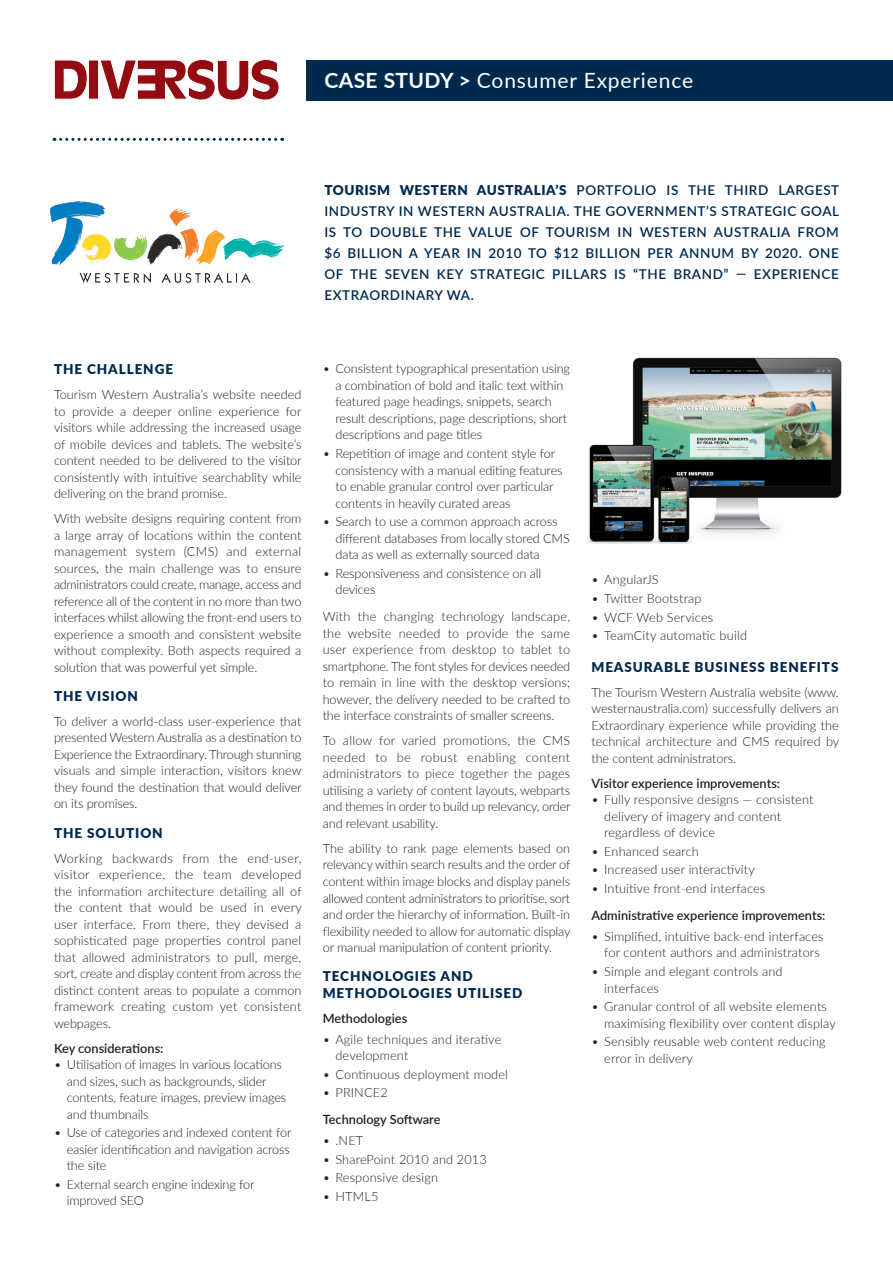
<style>
.page{position:relative;width:893px;height:1263px;background:#fff}
.page>*{position:absolute;margin:0;border:0;box-sizing:border-box;transform-origin:0 0}
.t1{font:21px "Lato";letter-spacing:.04em;color:#fff}
.Main_Desc{font:600 13.5px/21px "Lato";letter-spacing:.04em;color:#00294e;text-align:justify}
.Body_Heading{font:900 13.5px/16.5px "Lato";letter-spacing:.065em;color:#00294e}
.Body{font:300 12.75px/16.5px "Lato";letter-spacing:-.01em;color:#231f20;text-align:justify}
.Body-2{font:300 12.75px/16.5px "Lato";letter-spacing:.01em;color:#231f20}
.Body_Subheading{font:600 12.75px "Lato";color:#231f20}
.Body-3{font:600 12.75px "Lato";color:#231f20}
.Body-4{font:300 12.75px "Lato";letter-spacing:.015em;color:#231f20}
.s1{font-weight:700}
.s2{font-weight:900}
</style>
<div class="page">
<div style="left:306px;top:60px;width:587px;height:41px;background:#00294e"></div>
<svg style="left:54px;top:138px;width:222px;height:3px"></svg>
<svg style="left:54px;top:60px;width:34px;height:40px"></svg>
<div style="left:88px;top:60px;width:11px;height:39px;background:#940c12;border:1px solid #fff"></div>
<svg style="left:100px;top:59px;width:179px;height:41px"></svg>
<img style="left:50px;top:201px;width:234px;height:81px">
<img style="left:587px;top:357px;width:255px;height:186px">
<p class="t1" style="left:324px;top:66px;width:370px"><span class="s1">CASE STUDY &gt;</span> Consumer Experience</p>
<p class="Main_Desc" style="left:324px;top:179px;width:516px"><span class="s2">TOURISM WESTERN AUSTRALIA’S</span> PORTFOLIO IS THE THIRD LARGEST INDUSTRY IN WESTERN AUSTRALIA. THE GOVERNMENT’S STRATEGIC GOAL IS TO DOUBLE THE VALUE OF TOURISM IN WESTERN AUSTRALIA FROM $6 BILLION A YEAR IN 2010 TO $12 BILLION PER ANNUM BY 2020. ONE OF THE SEVEN KEY STRATEGIC PILLARS IS “THE BRAND” — EXPERIENCE EXTRAORDINARY WA.</p>
<p class="Body_Heading" style="left:54px;top:360px;width:121px">THE CHALLENGE</p>
<p class="Body" style="left:54px;top:386px;width:249px">Tourism Western Australia’s website needed to provide a deeper online experience for visitors while addressing the increased usage of mobile devices and tablets. The website’s content needed to be delivered to the visitor consistently with intuitive searchablity while delivering on the brand promise.</p>
<p class="Body" style="left:54px;top:510px;width:249px">With website designs requiring content from a large array of locations within the content management system (CMS) and external sources, the main challenge was to ensure administrators could create, manage, access and reference all of the content in no more than two interfaces whilst allowing the front-end users to experience a smooth and consistent website without complexity. Both aspects required a solution that was powerful yet simple.</p>
<p class="Body_Heading" style="left:54px;top:687px;width:86px">THE VISION</p>
<p class="Body" style="left:54px;top:712px;width:249px">To deliver a world-class user-experience that presented Western Australia as a destination to Experience the Extraordinary. Through stunning visuals and simple interaction, visitors knew they found the destination that would deliver on its promises.</p>
<p class="Body_Heading" style="left:54px;top:824px;width:110px">THE SOLUTION</p>
<p class="Body" style="left:54px;top:849px;width:249px">Working backwards from the end-user, visitor experience, the team developed the information architecture detailing all of the content that would be used in every user interface. From there, they devised a sophisticated page properties control panel that allowed administrators to pull, merge, sort, create and display content from across the distinct content areas to populate a common framework creating custom yet consistent webpages.</p>
<p class="Body-3" style="left:54px;top:1039px;width:111px">Key considerations:</p>
<p class="Body" style="left:67px;top:1056px;width:221px;text-align:left;text-indent:-13px">• Utilisation of images in various locations and sizes, such as backgrounds, slider contents, feature images, preview images and thumbnails</p>
<p class="Body" style="left:67px;top:1124px;width:226px;text-indent:-13px">• Use of categories and indexed content for easier identification and navigation across the site</p>
<p class="Body" style="left:67px;top:1175px;width:189px;text-indent:-13px">• External search engine indexing for improved SEO</p>
<p class="Body" style="left:335px;top:360px;width:236px;text-align:left;text-indent:-13px">• Consistent typographical presentation using a combination of bold and italic text within featured page headings, snippets, search result descriptions, page descriptions, short descriptions and page titles</p>
<p class="Body" style="left:335px;top:445px;width:229px;text-align:left;text-indent:-13px">• Repetition of image and content style for consistency with a manual editing features to enable granular control over particular contents in heavily curated areas</p>
<p class="Body" style="left:335px;top:513px;width:236px;text-align:left;text-indent:-13px">• Search to use a common approach across different databases from locally stored CMS data as well as externally sourced data</p>
<p class="Body" style="left:335px;top:564px;width:207px;text-indent:-13px">• Responsiveness and consistence on all devices</p>
<p class="Body" style="left:323px;top:608px;width:249px">With the changing technology landscape, the website needed to provide the same user experience from desktop to tablet to smartphone. The font styles for devices needed to remain in line with the desktop versions; however, the delivery needed to be crafted to the interface constraints of smaller screens.</p>
<p class="Body" style="left:323px;top:732px;width:249px">To allow for varied promotions, the CMS needed to be robust enabling content administrators to piece together the pages utilising a variety of content layouts, webparts and themes in order to build up relevancy, order and relevant usability.</p>
<p class="Body" style="left:323px;top:840px;width:249px">The ability to rank page elements based on relevancy within search results and the order of content within image blocks and display panels allowed content administrators to prioritise, sort and order the hierarchy of information. Built-in flexibility needed to allow for automatic display or manual manipulation of content priority.</p>
<p class="Body_Heading" style="left:323px;top:967px;width:201px">TECHNOLOGIES AND<br>METHODOLOGIES UTILISED</p>
<p class="Body_Subheading" style="left:323px;top:1009px;width:86px">Methodologies</p>
<p class="Body-2" style="left:335px;top:1030px;width:167px;text-indent:-13px">• Agile techniques and iterative development</p>
<p class="Body-2" style="left:323px;top:1065px;width:187px">• Continuous deployment model</p>
<p class="Body-2" style="left:323px;top:1084px;width:66px">• PRINCE2</p>
<p class="Body_Subheading" style="left:323px;top:1110px;width:119px">Technology Software</p>
<p class="Body" style="left:323px;top:1132px;width:42px">• .NET</p>
<p class="Body-2" style="left:323px;top:1150px;width:166px">• SharePoint 2010 and 2013</p>
<p class="Body-2" style="left:323px;top:1169px;width:117px">• Responsive design</p>
<p class="Body" style="left:323px;top:1188px;width:57px">• HTML5</p>
<p class="Body-2" style="left:591px;top:571px;width:69px">• AngularJS</p>
<p class="Body-2" style="left:591px;top:590px;width:111px">• Twitter Bootstrap</p>
<p class="Body-4" style="left:591px;top:608px;width:123px">• WCF Web Services</p>
<p class="Body-4" style="left:591px;top:627px;width:157px">• TeamCity automatic build</p>
<p class="Body_Heading" style="left:591px;top:658px;width:249px">MEASURABLE BUSINESS BENEFITS</p>
<p class="Body" style="left:591px;top:683px;width:249px">The Tourism Western Australia website (www. westernaustralia.com) successfully delivers an Extraordinary experience while providing the technical architecture and CMS required by the content administrators.</p>
<p class="Body-3" style="left:591px;top:774px;width:190px">Visitor experience improvements:</p>
<p class="Body-2" style="left:604px;top:791px;width:211px;text-indent:-13px">• Fully responsive designs — consistent delivery of imagery and content regardless of device</p>
<p class="Body-2" style="left:591px;top:842px;width:109px">• Enhanced search</p>
<p class="Body-2" style="left:591px;top:861px;width:165px">• Increased user interactivity</p>
<p class="Body-2" style="left:591px;top:880px;width:175px">• Intuitive front-end interfaces</p>
<p class="Body_Subheading" style="left:591px;top:906px;width:235px">Administrative experience improvements:</p>
<p class="Body-2" style="left:591px;top:928px;width:234px;text-align:right">• Simplified, intuitive back-end interfaces for content authors and administrators</p>
<p class="Body-2" style="left:604px;top:963px;width:180px;text-indent:-13px">• Simple and elegant controls and interfaces</p>
<p class="Body-2" style="left:604px;top:998px;width:233px;text-indent:-13px">• Granular control of all website elements maximising flexibility over content display</p>
<p class="Body-2" style="left:604px;top:1033px;width:223px;text-indent:-13px">• Sensibly reusable web content reducing error in delivery</p>
</div>
